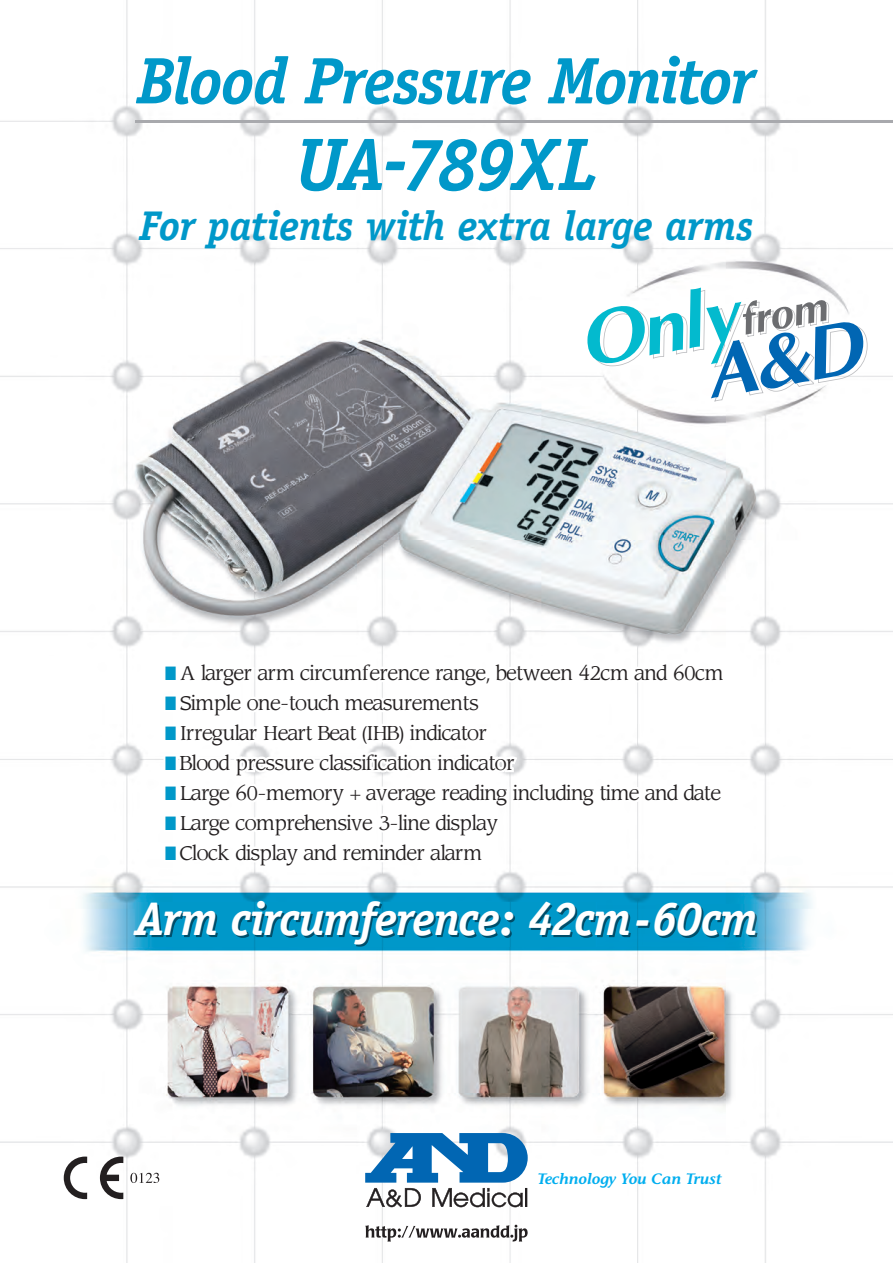
<style>
.page{position:relative;width:893px;height:1263px;background:#fff}
.page>*{position:absolute;margin:0;border:0;box-sizing:border-box;transform-origin:0 0}
.t1{font:italic 700 74.55px "Officina Serif";letter-spacing:-.05em;color:#0098c9}
.t2{font:italic 700 65.85px "Officina Serif";letter-spacing:-.04em;color:#0098c9}
.t3{font:italic 700 47.25px "Officina Serif";letter-spacing:-.03em;color:#fff}
.t4{font:italic 700 41.55px "Officina Serif";letter-spacing:-.015em;color:#0098c9}
.t5{font:19.5px "Advisor SSK";color:#231f20}
.t6{font:italic 600 15px "Stone Informal";color:#00aeef}
.s1{color:#0098c9}
</style>
<div class="page">
<img style="left:0;top:0;width:892px;height:1263px">
<hr style="left:135px;top:120px;width:757px;height:3px;background:#a8a9ad">
<img style="left:135px;top:903px;width:461px;height:44px">
<img style="left:135px;top:903px;width:167px;height:35px">
<img style="left:597px;top:913px;width:34px;height:24px">
<svg style="left:638px;top:922px;width:12px;height:6px"></svg>
<img style="left:656px;top:905px;width:101px;height:33px">
<svg style="left:587px;top:288px;width:280px;height:114px"></svg>
<svg style="left:64px;top:1157px;width:23px;height:42px"></svg>
<svg style="left:100px;top:1157px;width:23px;height:42px"></svg>
<svg style="left:130px;top:1173px;width:29px;height:10px"></svg>
<svg style="left:365px;top:1133px;width:163px;height:74px"></svg>
<svg style="left:365px;top:1225px;width:163px;height:17px"></svg>
<h2 class="t2" style="left:137px;top:56px;width:620px">Blood Pressure Monitor</h2>
<h1 class="t1" style="left:295px;top:137px;width:305px">UA-789XL</h1>
<h3 class="t4" style="left:140px;top:210px;width:615px">For patients with extra large arms</h3>
<p class="t5" style="left:165px;top:660px;width:559px"><span class="s1">■</span> A larger arm circumference range, between 42cm and 60cm</p>
<p class="t5" style="left:165px;top:690px;width:315px"><span class="s1">■</span> Simple one-touch measurements</p>
<p class="t5" style="left:165px;top:720px;width:323px"><span class="s1">■</span> Irregular Heart Beat (IHB) indicator</p>
<p class="t5" style="left:165px;top:750px;width:351px"><span class="s1">■</span> Blood pressure classification indicator</p>
<p class="t5" style="left:165px;top:780px;width:557px"><span class="s1">■</span> Large 60-memory + average reading including time and date</p>
<p class="t5" style="left:165px;top:810px;width:334px"><span class="s1">■</span> Large comprehensive 3-line display</p>
<p class="t5" style="left:165px;top:840px;width:318px"><span class="s1">■</span> Clock display and reminder alarm</p>
<h3 class="t3" style="left:135px;top:902px;width:624px">Arm circumference: 42cm-60cm</h3>
<p class="t6" style="left:537px;top:1173px;width:186px">Technology You Can Trust</p>
</div>
